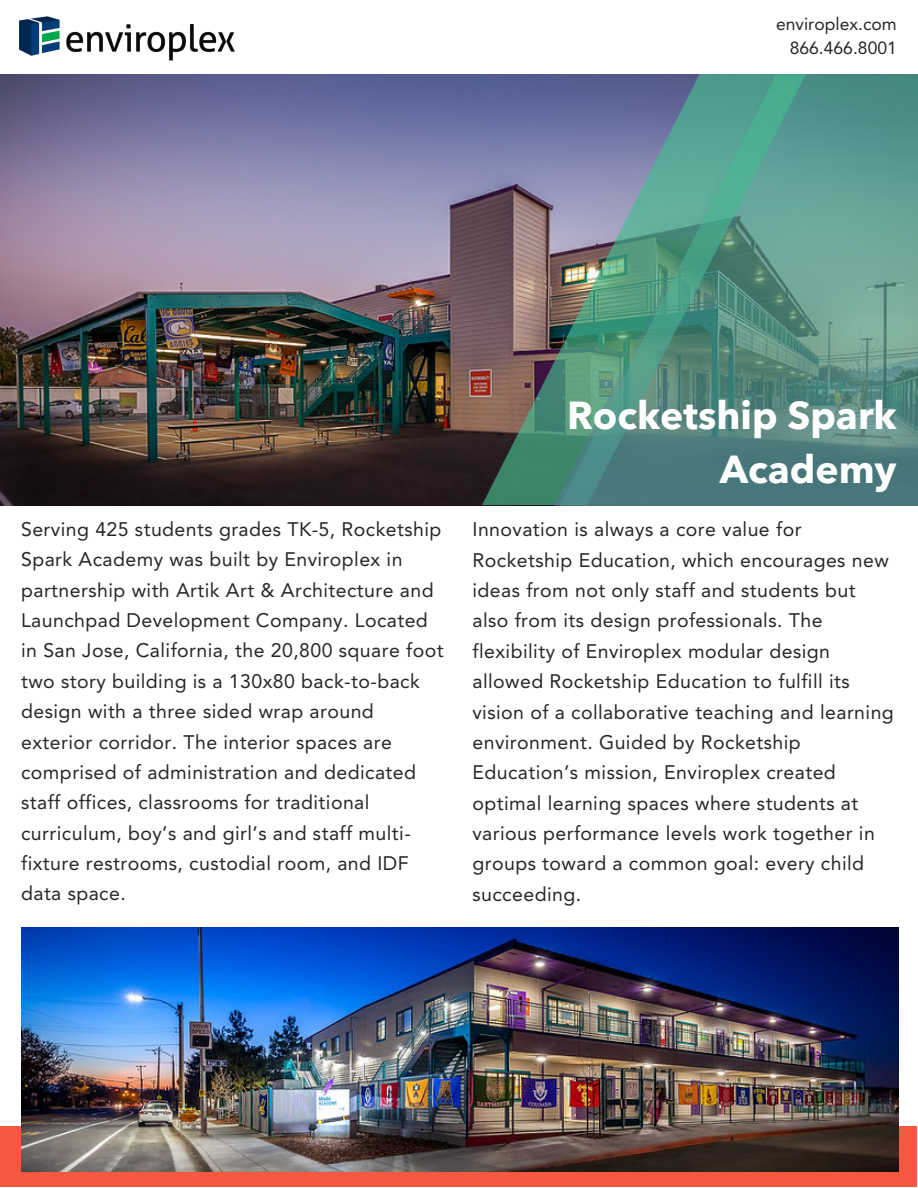
<style>
.page{position:relative;width:918px;height:1188px;background:#fff}
.page>*{position:absolute;margin:0;border:0;box-sizing:border-box;transform-origin:0 0}
.t1{font:700 39px/54px "Avenir Next LT Pro";color:#fff;text-align:right}
.t2{font:19.5px/30.5px "Avenir";letter-spacing:.02em;color:#252729}
.t3{font:17.55px/23.7px "Avenir";color:#252729;text-align:right}
</style>
<div class="page">
<div style="left:0;top:1126px;width:917px;height:61px;background:#f4583f"></div>
<img style="left:21px;top:928px;width:878px;height:244px">
<img style="left:0;top:74px;width:459px;height:431px">
<img style="left:20px;top:16px;width:215px;height:44px">
<img style="left:459px;top:74px;width:459px;height:431px">
<img style="left:483px;top:75px;width:72px;height:429px">
<img style="left:555px;top:75px;width:363px;height:431px">
<p class="t3" style="left:776px;top:12px;width:122px">enviroplex.com<br>866.466.8001</p>
<h1 class="t1" style="left:567px;top:388px;width:331px">Rocketship Spark<br>Academy</h1>
<p class="t2" style="left:21px;top:514px;width:424px">Serving 425 students grades TK-5, Rocketship Spark Academy was built by Enviroplex in partnership with Artik Art &amp; Architecture and Launchpad Development Company. Located in San Jose, California, the 20,800 square foot two story building is a 130x80 back-to-back design with a three sided wrap around exterior corridor. The interior spaces are comprised of administration and dedicated staff offices, classrooms for traditional curriculum, boy’s and girl’s and staff multi&shy;fixture restrooms, custodial room, and IDF data space.</p>
<p class="t2" style="left:473px;top:514px;width:423px">Innovation is always a core value for Rocketship Education, which encourages new ideas from not only staff and students but also from its design professionals. The flexibility of Enviroplex modular design allowed Rocketship Education to fulfill its vision of a collaborative teaching and learning environment. Guided by Rocketship Education’s mission, Enviroplex created optimal learning spaces where students at various performance levels work together in groups toward a common goal: every child succeeding.</p>
</div>
